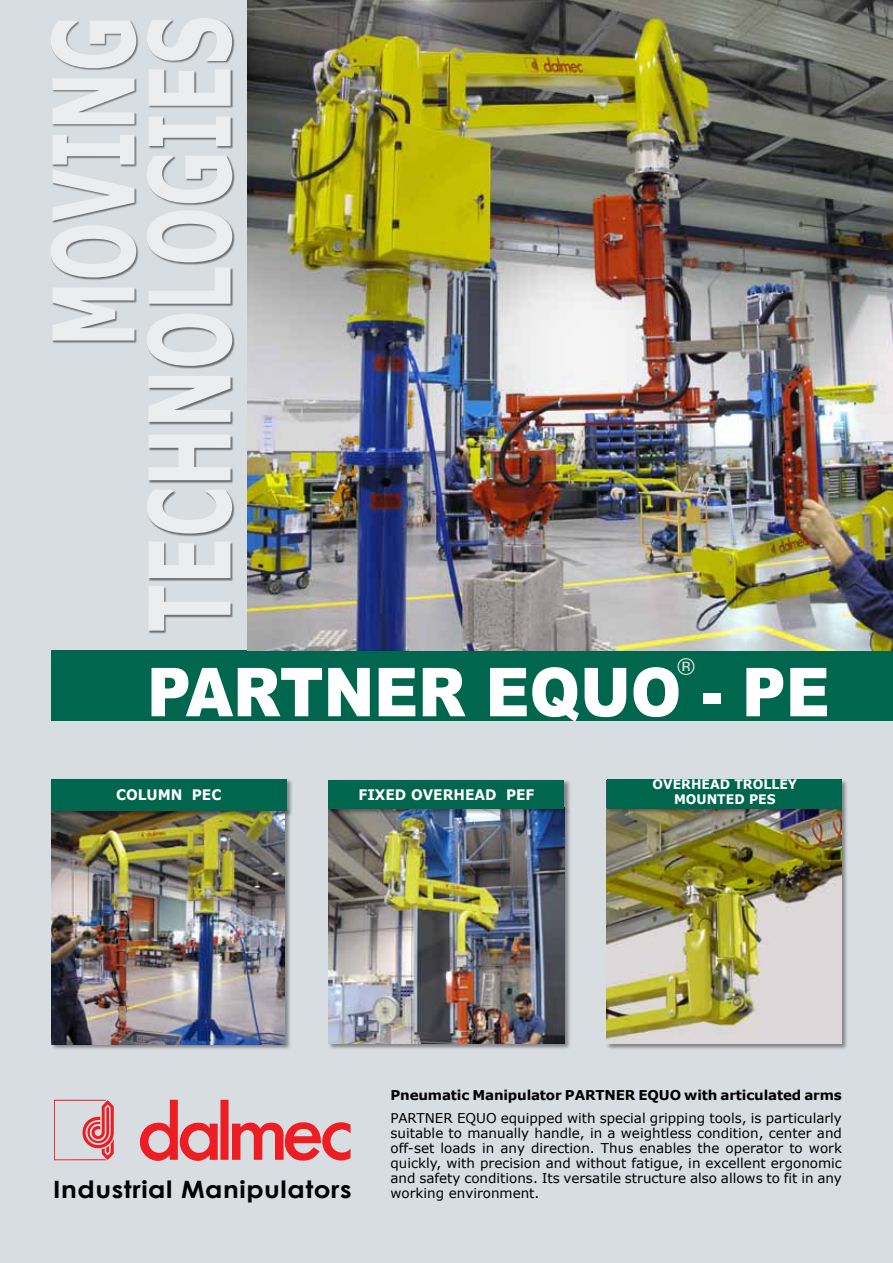
<style>
.page{position:relative;width:893px;height:1263px;background:#d8dde1}
.page>*{position:absolute;margin:0;border:0;box-sizing:border-box;transform-origin:0 0}
.t1{font:700 113.1px/96px "Verdana";color:#fff;text-align:right;scale:.62 1}
.t2{font:900 67.5px "Arial";color:#fff;scale:.9 1}
.t3{font:700 23.85px "Century Gothic";letter-spacing:.02em;color:#000;scale:1.1 1}
.t4{font:23.55px "Helvetica";color:#e6e2df}
.t5{font:700 14.55px "Verdana";color:#fff;scale:.95 1}
.t6{font:13.5px/15px "Verdana";color:#000;text-align:justify}
.t7{font:700 13.5px "Verdana";letter-spacing:-.01em;color:#000}
.t8{font:700 13.2px/15px "Verdana";color:#fff;text-align:center;scale:.95 1}
</style>
<div class="page">
<svg style="left:51px;top:18px;width:184px;height:616px"></svg>
<div style="left:51px;top:650px;width:842px;height:71px;background:#00674e"></div>
<img style="left:248px;top:0;width:645px;height:650px">
<div style="left:328px;top:807px;width:243px;height:243px;background:#000;opacity:.4"></div>
<img style="left:329px;top:815px;width:235px;height:228px">
<div style="left:51px;top:807px;width:240px;height:243px;background:#000;opacity:.4"></div>
<img style="left:51px;top:817px;width:233px;height:227px">
<div style="left:606px;top:807px;width:242px;height:243px;background:#000;opacity:.4"></div>
<img style="left:607px;top:815px;width:234px;height:229px">
<svg style="left:54px;top:1100px;width:296px;height:61px"></svg>
<div style="left:51px;top:778px;width:242px;height:39px;background:#000;opacity:.4"></div>
<div style="left:51px;top:779px;width:235px;height:32px;background:#00674e"></div>
<div style="left:606px;top:779px;width:243px;height:36px;background:#000;opacity:.4"></div>
<div style="left:328px;top:779px;width:243px;height:36px;background:#000;opacity:.4"></div>
<div style="left:329px;top:780px;width:235px;height:28px;background:#00674e"></div>
<div style="left:608px;top:779px;width:234px;height:29px;background:#00674e"></div>
<h1 class="t1" style="left:46px;top:632px;width:996px;rotate:-90deg">MOVING<br>TECHNOLOGIES</h1>
<h3 class="t4" style="left:678px;top:649px;width:19px">®</h3>
<h2 class="t2" style="left:147px;top:643px;width:760px">PARTNER EQUO - PE</h2>
<p class="t5" style="left:116px;top:786px;width:112px">COLUMN PEC</p>
<p class="t5" style="left:358px;top:785px;width:187px">FIXED OVERHEAD PEF</p>
<p class="t8" style="left:653px;top:777px;width:154px">OVERHEAD TROLLEY<br>MOUNTED PES</p>
<h3 class="t3" style="left:53px;top:1174px;width:273px">Industrial Manipulators</h3>
<p class="t7" style="left:390px;top:1086px;width:453px">Pneumatic Manipulator PARTNER EQUO with articulated arms</p>
<p class="t6" style="left:390px;top:1110px;width:453px">PARTNER EQUO equipped with special gripping tools, is particularly suitable to manually handle, in a weightless condition, center and off-set loads in any direction. Thus enables the operator to work quickly, with precision and without fatigue, in excellent ergonomic and safety conditions. Its versatile structure also allows to fit in any working environment.</p>
</div>
